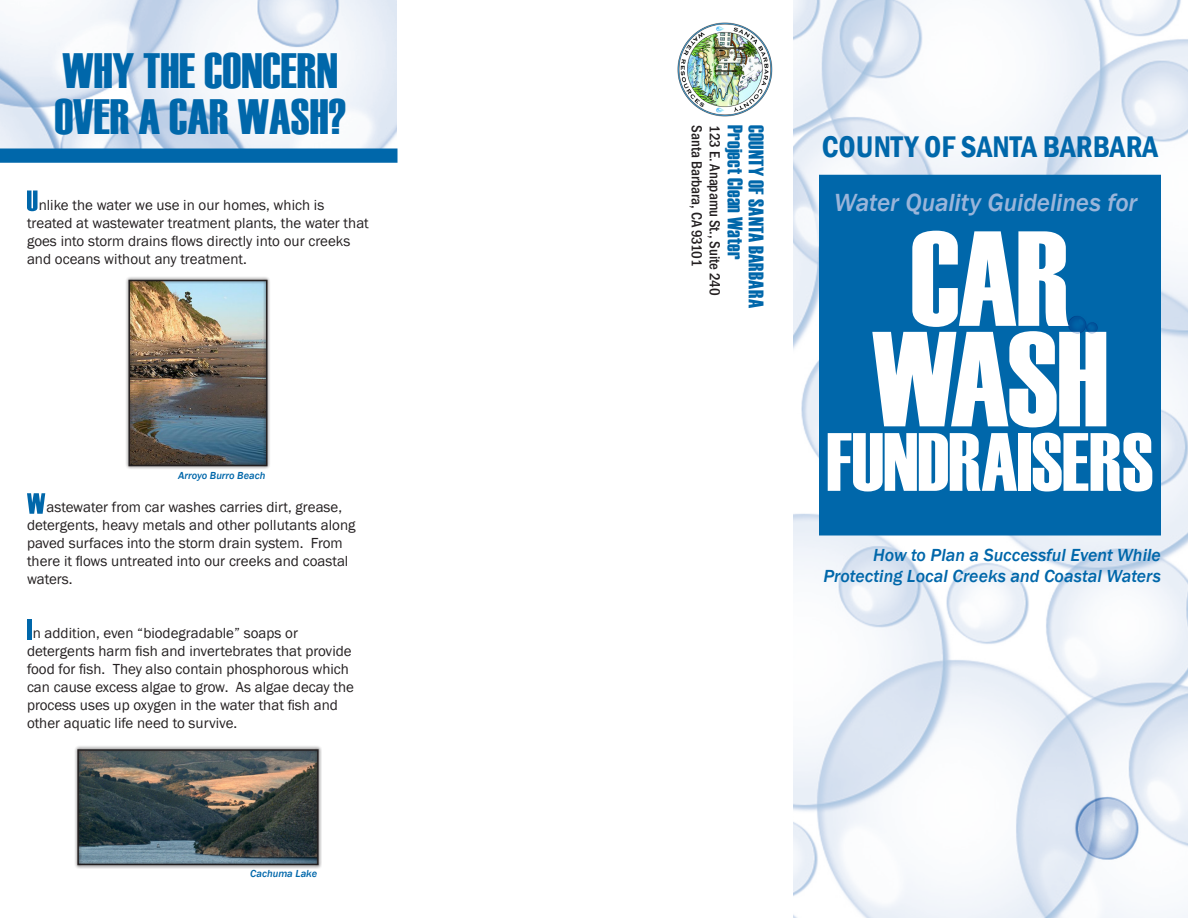
<style>
.page{position:relative;width:1188px;height:918px;background:#fff}
.page>*{position:absolute;margin:0;border:0;box-sizing:border-box;transform-origin:0 0}
.t1{font:135px "Haettenschweiler";letter-spacing:-.015em;color:#fff}
.t2{font:82.5px "Haettenschweiler";letter-spacing:-.005em;color:#fff}
.t3{font:49.5px "Haettenschweiler";color:#0067aa}
.t4{font:600 condensed 30.75px "Franklin Gothic";color:#0067aa}
.t5{font:italic 500 25.5px "Franklin Gothic";letter-spacing:-.005em;color:#9ab5da}
.t6{font:21px "Haettenschweiler";letter-spacing:.01em;color:#0067aa}
.t7{font:italic 500 18px/21.6px "Franklin Gothic";color:#0067aa;text-align:right}
.t8{font:15px/18px "Franklin Gothic";color:#231f20}
.t9{font:500 condensed 15px "Franklin Gothic";color:#231f20}
.t10{font:italic 500 10.5px "Franklin Gothic";color:#0067aa}
</style>
<div class="page">
<img style="left:0;top:0;width:397px;height:148px">
<svg style="left:27px;top:190px;width:11px;height:21px"></svg>
<svg style="left:27px;top:493px;width:18px;height:21px"></svg>
<hr style="left:27px;top:619px;width:4px;height:20px;background:#0067aa">
<img style="left:677px;top:22px;width:96px;height:95px">
<svg style="left:0;top:148px;width:398px;height:15px;background:#0b6dad"></svg>
<div style="left:74px;top:746px;width:248px;height:123px;background:#231f20;opacity:.92"></div>
<div style="left:77px;top:749px;width:242px;height:116px;border:2px solid #231f20"></div>
<div style="left:125px;top:276px;width:146px;height:193px;background:#231f20;opacity:.92"></div>
<div style="left:128px;top:280px;width:140px;height:186px;border:2px solid #231f20"></div>
<img style="left:794px;top:0;width:394px;height:918px">
<div style="left:819px;top:175px;width:342px;height:361px;background:#0067aa"></div>
<img style="left:1069px;top:792px;width:72px;height:76px">
<img style="left:1068px;top:316px;width:19px;height:18px">
<svg style="left:1087px;top:322px;width:11px;height:12px"></svg>
<p class="t3" style="left:63px;top:42px;width:277px">WHY THE CONCERN</p>
<p class="t3" style="left:54px;top:89px;width:293px">OVER A CAR WASH?</p>
<p class="t8" style="left:27px;top:196px;width:343px;text-indent:12px">nlike the water we use in our homes, which is treated at wastewater treatment plants, the water that goes into storm drains flows directly into our creeks and oceans without any treatment.</p>
<p class="t10" style="left:178px;top:469px;width:89px">Arroyo Burro Beach</p>
<p class="t8" style="left:27px;top:499px;width:330px;text-indent:19px">astewater from car washes carries dirt, grease, detergents, heavy metals and other pollutants along paved surfaces into the storm drain system. From there it flows untreated into our creeks and coastal waters.</p>
<p class="t8" style="left:27px;top:624px;width:328px;text-indent:6px">n addition, even “biodegradable” soaps or detergents harm fish and invertebrates that provide food for fish. They also contain phosphorous which can cause excess algae to grow. As algae decay the process uses up oxygen in the water that fish and other aquatic life need to survive.</p>
<p class="t10" style="left:250px;top:867px;width:68px">Cachuma Lake</p>
<p class="t9" style="left:707px;top:125px;width:142px;rotate:90deg">Santa Barbara, CA 93101</p>
<p class="t9" style="left:725px;top:125px;width:172px;rotate:90deg">123 E. Anapamu St., Suite 240</p>
<p class="t6" style="left:747px;top:125px;width:136px;rotate:90deg">Project Clean Water</p>
<p class="t6" style="left:768px;top:125px;width:184px;rotate:90deg">COUNTY OF SANTA BARBARA</p>
<p class="t4" style="left:822px;top:126px;width:338px">COUNTY OF SANTA BARBARA</p>
<p class="t5" style="left:834px;top:186px;width:305px">Water Quality Guidelines for</p>
<p class="t1" style="left:910px;top:202px;width:161px">CAR</p>
<p class="t1" style="left:872px;top:302px;width:238px">WASH</p>
<p class="t2" style="left:826px;top:415px;width:329px">FUNDRAISERS</p>
<p class="t7" style="left:824px;top:544px;width:339px">How to Plan a Successful Event While<br>Protecting Local Creeks and Coastal Waters</p>
</div>
